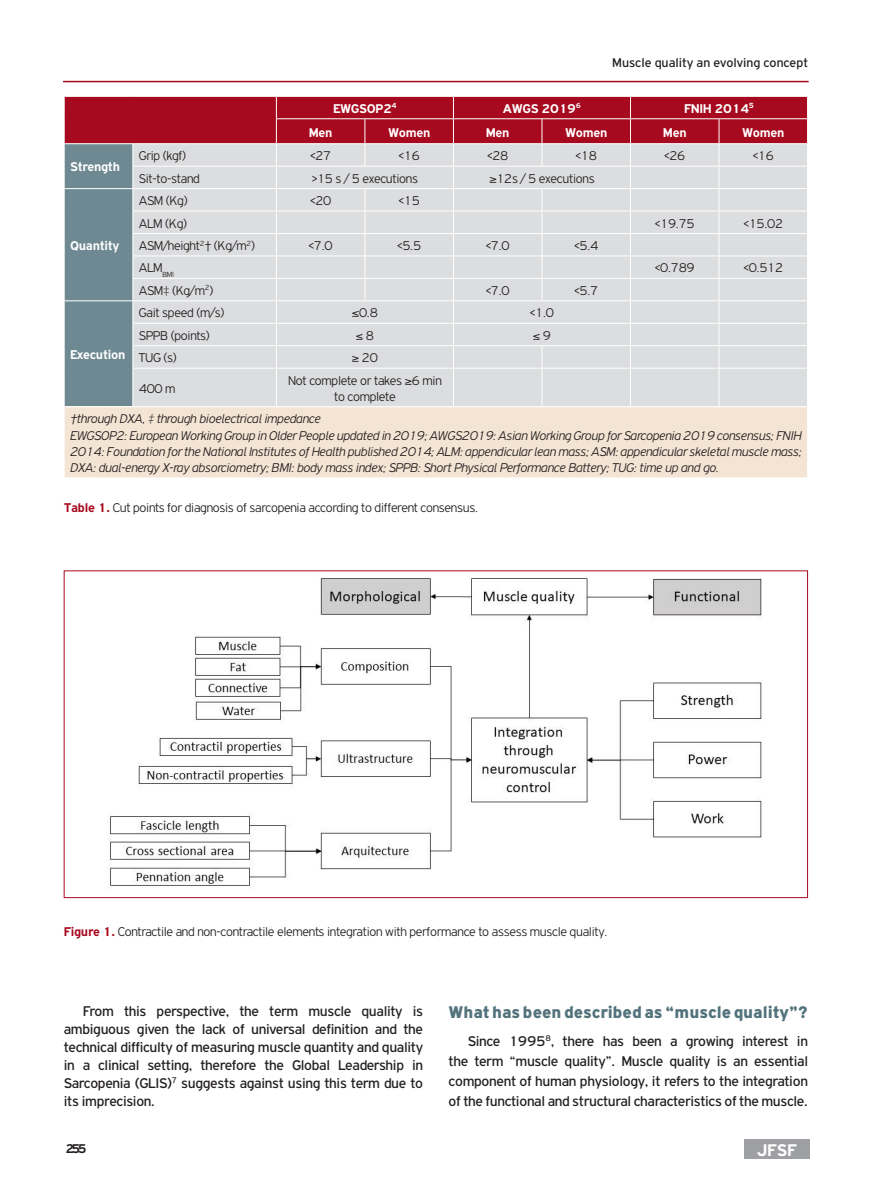
<style>
.page{position:relative;width:893px;height:1191px;background:#fff}
.page>*{position:absolute;margin:0;border:0;box-sizing:border-box;transform-origin:0 0}
.TITLE_BOLD{font:900 18px "PF Highway Gothic";color:#53737c}
.t1{font:700 18px "PF Highway Gothic";color:#fff}
.t2{font:15px/18px "PF Highway Gothic";letter-spacing:-.02em;color:#231f20;text-align:justify}
.LEGEND{font:300 13.5px/16.2px "PF Highway Gothic";letter-spacing:-.02em;color:#231f20;text-align:center}
.LEGEND-2{font:italic 300 13.5px/16.2px "PF Highway Gothic";letter-spacing:-.02em;color:#231f20;text-align:justify}
.LEGEND-3{font:700 13.5px "PF Highway Gothic";letter-spacing:-.02em;color:#fff}
.t3{font:13.5px "PF Highway Gothic";color:#231f20}
.t4{font:700 13.5px "PF Highway Gothic";color:#231f20}
.s1{font-family:"Myriad Pro"}
.s2{font-weight:700;color:#a7091e}
</style>
<div class="page">
<div style="left:744px;top:1139px;width:66px;height:19px;background:#9d9fa2"></div>
<hr style="left:63px;top:81px;width:746px;height:1px;background:#a7091e">
<div style="left:64px;top:407px;width:743px;height:71px;background:#f4e4d4"></div>
<svg style="left:64px;top:96px;width:744px;height:310px;background:#cdb9be"></svg>
<hr style="left:64px;top:368px;width:1px;height:38px;background:#fff">
<hr style="left:132px;top:368px;width:144px;height:1px;background:#fff">
<hr style="left:132px;top:368px;width:1px;height:38px;background:#fff">
<hr style="left:276px;top:368px;width:89px;height:1px;background:#fff">
<hr style="left:276px;top:368px;width:1px;height:38px;background:#fff">
<hr style="left:365px;top:368px;width:88px;height:1px;background:#fff">
<hr style="left:453px;top:368px;width:89px;height:1px;background:#fff">
<hr style="left:453px;top:368px;width:1px;height:38px;background:#fff">
<hr style="left:542px;top:368px;width:88px;height:1px;background:#fff">
<hr style="left:542px;top:368px;width:1px;height:38px;background:#fff">
<hr style="left:630px;top:368px;width:89px;height:1px;background:#fff">
<hr style="left:630px;top:368px;width:1px;height:38px;background:#fff">
<hr style="left:719px;top:368px;width:89px;height:1px;background:#fff">
<hr style="left:719px;top:368px;width:1px;height:38px;background:#fff">
<hr style="left:807px;top:368px;width:1px;height:38px;background:#fff">
<hr style="left:64px;top:407px;width:1px;height:70px;background:#fff">
<hr style="left:64px;top:477px;width:69px;height:1px;background:#fff">
<hr style="left:133px;top:477px;width:143px;height:1px;background:#fff">
<hr style="left:276px;top:477px;width:89px;height:1px;background:#fff">
<hr style="left:365px;top:477px;width:88px;height:1px;background:#fff">
<hr style="left:453px;top:477px;width:89px;height:1px;background:#fff">
<hr style="left:542px;top:477px;width:88px;height:1px;background:#fff">
<hr style="left:630px;top:477px;width:89px;height:1px;background:#fff">
<hr style="left:719px;top:477px;width:89px;height:1px;background:#fff">
<img style="left:108px;top:578px;width:654px;height:308px">
<p class="t3" style="left:612px;top:56px;width:197px">Muscle quality an evolving concept</p>
<p class="LEGEND-3" style="left:333px;top:101px;width:65px">EWGSOP2<sup>4</sup></p>
<p class="LEGEND-3" style="left:503px;top:101px;width:80px">AWGS 2019<sup>6</sup></p>
<p class="LEGEND-3" style="left:684px;top:101px;width:72px">FNIH 2014<sup>5</sup></p>
<p class="LEGEND-3" style="left:70px;top:160px;width:51px">Strength</p>
<p class="LEGEND-3" style="left:70px;top:238px;width:51px">Quantity</p>
<p class="LEGEND-3" style="left:309px;top:125px;width:25px">Men</p>
<p class="LEGEND-3" style="left:388px;top:125px;width:44px">Women</p>
<p class="LEGEND-3" style="left:486px;top:125px;width:25px">Men</p>
<p class="LEGEND-3" style="left:565px;top:125px;width:44px">Women</p>
<p class="LEGEND-3" style="left:663px;top:125px;width:25px">Men</p>
<p class="LEGEND-3" style="left:742px;top:125px;width:44px">Women</p>
<p class="LEGEND" style="left:139px;top:148px;width:49px">Grip (kgf)</p>
<p class="LEGEND" style="left:310px;top:148px;width:23px">&lt;27</p>
<p class="LEGEND" style="left:399px;top:148px;width:23px">&lt;16</p>
<p class="LEGEND" style="left:487px;top:148px;width:23px">&lt;28</p>
<p class="LEGEND" style="left:576px;top:148px;width:23px">&lt;18</p>
<p class="LEGEND" style="left:664px;top:148px;width:23px">&lt;26</p>
<p class="LEGEND" style="left:753px;top:148px;width:23px">&lt;16</p>
<p class="LEGEND" style="left:139px;top:170px;width:63px">Sit-to-stand</p>
<p class="LEGEND" style="left:312px;top:170px;width:108px">&gt;15 s / 5 executions</p>
<p class="LEGEND" style="left:489px;top:170px;width:107px">≥12s / 5 executions</p>
<p class="LEGEND" style="left:139px;top:192px;width:50px">ASM (Kg)</p>
<p class="LEGEND" style="left:310px;top:192px;width:23px">&lt;20</p>
<p class="LEGEND" style="left:399px;top:192px;width:23px">&lt;15</p>
<p class="LEGEND" style="left:139px;top:215px;width:50px">ALM (Kg)</p>
<p class="LEGEND" style="left:655px;top:215px;width:41px">&lt;19.75</p>
<p class="LEGEND" style="left:743px;top:215px;width:41px">&lt;15.02</p>
<p class="LEGEND" style="left:139px;top:237px;width:118px">ASM/height<sup>2</sup>† (Kg/m<sup>2</sup>)</p>
<p class="LEGEND" style="left:309px;top:237px;width:26px">&lt;7.0</p>
<p class="LEGEND" style="left:397px;top:237px;width:26px">&lt;5.5</p>
<p class="LEGEND" style="left:486px;top:237px;width:26px">&lt;7.0</p>
<p class="LEGEND" style="left:574px;top:237px;width:26px">&lt;5.4</p>
<p class="LEGEND" style="left:139px;top:260px;width:37px">ALM<sub>BMI</sub></p>
<p class="LEGEND" style="left:655px;top:260px;width:41px">&lt;0.789</p>
<p class="LEGEND" style="left:743px;top:260px;width:41px">&lt;0.512</p>
<p class="LEGEND" style="left:139px;top:282px;width:76px">ASM<span class="s1">‡</span> (Kg/m<sup>2</sup>)</p>
<p class="LEGEND" style="left:486px;top:282px;width:26px">&lt;7.0</p>
<p class="LEGEND" style="left:574px;top:282px;width:26px">&lt;5.7</p>
<p class="LEGEND" style="left:139px;top:305px;width:87px">Gait speed (m/s)</p>
<p class="LEGEND" style="left:352px;top:305px;width:27px">≤0.8</p>
<p class="LEGEND" style="left:530px;top:305px;width:26px">&lt;1.0</p>
<p class="LEGEND" style="left:139px;top:327px;width:72px">SPPB (points)</p>
<p class="LEGEND" style="left:356px;top:327px;width:20px">≤ 8</p>
<p class="LEGEND" style="left:533px;top:327px;width:20px">≤ 9</p>
<p class="LEGEND" style="left:139px;top:350px;width:40px">TUG (s)</p>
<p class="LEGEND" style="left:352px;top:350px;width:27px">≥ 20</p>
<p class="LEGEND" style="left:139px;top:380px;width:38px">400 m</p>
<p class="LEGEND" style="left:288px;top:372px;width:155px">Not complete or takes ≥6 min to complete</p>
<p class="LEGEND-2" style="left:70px;top:411px;width:252px">†through DXA, <span class="s1">‡</span> through bioelectrical impedance</p>
<p class="LEGEND-2" style="left:70px;top:427px;width:733px">EWGSOP2: European Working Group in Older People updated in 2019; AWGS2019: Asian Working Group for Sarcopenia 2019 consensus; FNIH 2014: Foundation for the National Institutes of Health published 2014; ALM: appendicular lean mass; ASM: appendicular skeletal muscle mass; DXA: dual-energy X-ray absorciometry; BMI: body mass index; SPPB: Short Physical Performance Battery; TUG: time up and go.</p>
<p class="LEGEND" style="left:64px;top:500px;width:416px"><span class="s2">Table 1.</span> Cut points for diagnosis of sarcopenia according to different consensus.</p>
<p class="LEGEND-3" style="left:70px;top:347px;width:57px">Execution</p>
<p class="LEGEND" style="left:64px;top:923px;width:545px"><span class="s2">Figure 1.</span> Contractile and non-contractile elements integration with performance to assess muscle quality.</p>
<p class="t2" style="left:64px;top:1001px;width:361px;text-indent:19px">From this perspective, the term muscle quality is ambiguous given the lack of universal definition and the technical difficulty of measuring muscle quantity and quality in a clinical setting, therefore the Global Leadership in Sarcopenia (GLIS)<sup>7</sup> suggests against using this term due to its imprecision.</p>
<p class="TITLE_BOLD" style="left:449px;top:1002px;width:361px">What has been described as “muscle quality”?</p>
<p class="t2" style="left:449px;top:1031px;width:361px;line-height:19.8px;text-indent:19px">Since 1995<sup>8</sup>, there has been a growing interest in the term “muscle quality”. Muscle quality is an essential component of human physiology, it refers to the integration of the functional and structural characteristics of the muscle.</p>
<p class="t4" style="left:65px;top:1140px;width:23px">255</p>
<p class="t1" style="left:757px;top:1140px;width:42px">JFSF</p>
</div>
